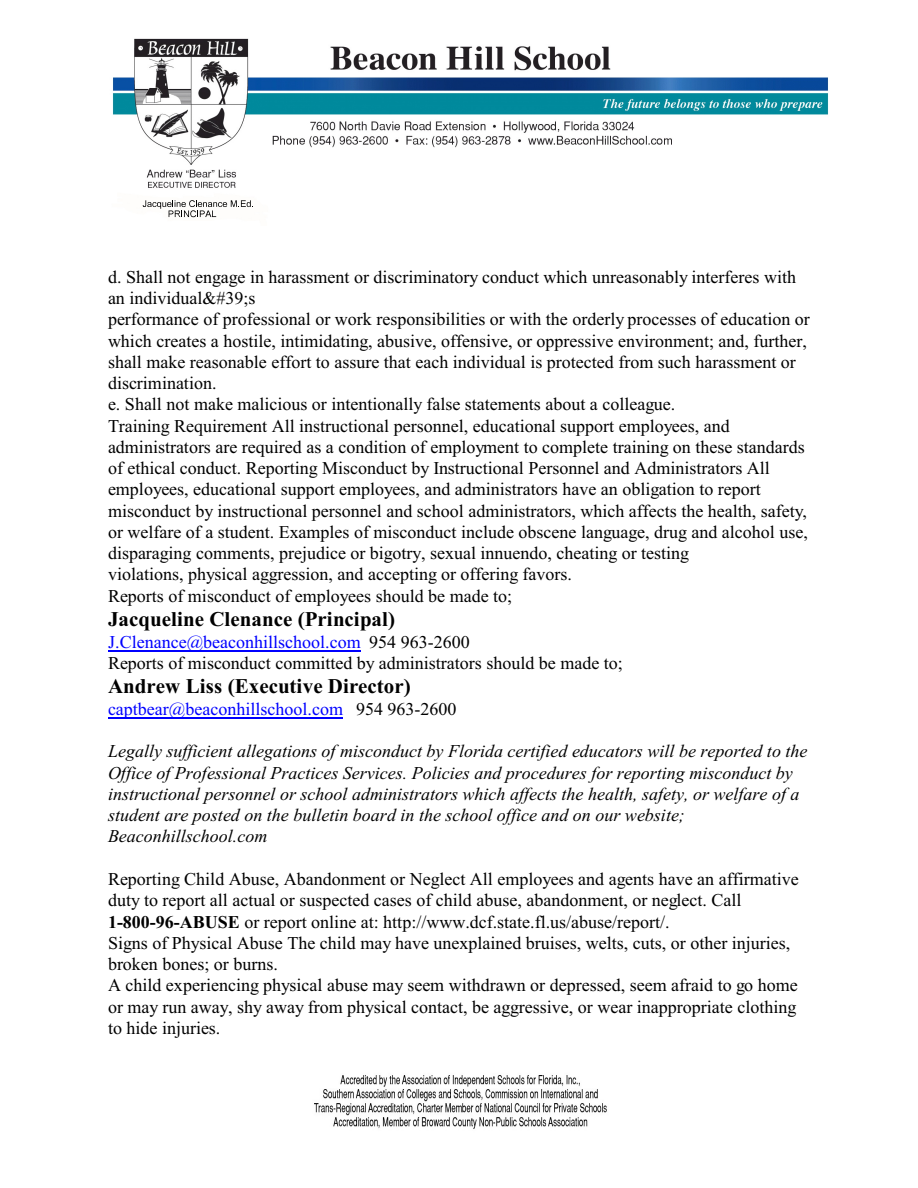
<style>
.page{position:relative;width:918px;height:1188px;background:#fff}
.page>*{position:absolute;margin:0;border:0;box-sizing:border-box;transform-origin:0 0}
.t1{font:700 21px "Times New Roman";color:#000}
.t2{font:18px/21.3px "Times New Roman";color:#000}
.t3{font:italic 18px/21.3px "Times New Roman";color:#000}
.t4{font:18px "Times New Roman";color:#00f}
.s1{color:#00f}
.s2{color:#000}
.s3{font-weight:700}
</style>
<div class="page">
<img style="left:112px;top:38px;width:717px;height:180px">
<svg style="left:143px;top:200px;width:110px;height:17px"></svg>
<hr style="left:108px;top:650px;width:252px;height:1px;background:#00f">
<hr style="left:108px;top:718px;width:235px;height:1px;background:#00f">
<img style="left:314px;top:1075px;width:293px;height:54px">
<p class="t2" style="left:108px;top:268px;width:703px">d. Shall not engage in harassment or discriminatory conduct which unreasonably interferes with an individual&amp;#39;s<br>performance of professional or work responsibilities or with the orderly processes of education or which creates a hostile, intimidating, abusive, offensive, or oppressive environment; and, further, shall make reasonable effort to assure that each individual is protected from such harassment or discrimination.<br>e. Shall not make malicious or intentionally false statements about a colleague.<br>Training Requirement All instructional personnel, educational support employees, and administrators are required as a condition of employment to complete training on these standards of ethical conduct. Reporting Misconduct by Instructional Personnel and Administrators All employees, educational support employees, and administrators have an obligation to report misconduct by instructional personnel and school administrators, which affects the health, safety, or welfare of a student. Examples of misconduct include obscene language, drug and alcohol use, disparaging comments, prejudice or bigotry, sexual innuendo, cheating or testing<br>violations, physical aggression, and accepting or offering favors.<br>Reports of misconduct of employees should be made to;</p>
<p class="t1" style="left:108px;top:612px;width:289px">Jacqueline Clenance (Principal)</p>
<p class="t2" style="left:108px;top:633px;width:516px"><span class="s1">J.Clenance@beaconhillschool.com</span> 954 963-2600<br>Reports of misconduct committed by administrators should be made to;</p>
<p class="t1" style="left:108px;top:679px;width:304px">Andrew Liss (Executive Director)</p>
<p class="t4" style="left:108px;top:702px;width:350px">captbear@beaconhillschool.com <span class="s2">954 963-2600</span></p>
<p class="t3" style="left:108px;top:742px;width:701px">Legally sufficient allegations of misconduct by Florida certified educators will be reported to the Office of Professional Practices Services. Policies and procedures for reporting misconduct by instructional personnel or school administrators which affects the health, safety, or welfare of a student are posted on the bulletin board in the school office and on our website; Beaconhillschool.com</p>
<p class="t2" style="left:108px;top:870px;width:692px">Reporting Child Abuse, Abandonment or Neglect All employees and agents have an affirmative duty to report all actual or suspected cases of child abuse, abandonment, or neglect. Call <span class="s3">1-800-96-ABUSE</span> or report online at: http://www.dcf.state.fl.us/abuse/report/.<br>Signs of Physical Abuse The child may have unexplained bruises, welts, cuts, or other injuries, broken bones; or burns.<br>A child experiencing physical abuse may seem withdrawn or depressed, seem afraid to go home or may run away, shy away from physical contact, be aggressive, or wear inappropriate clothing to hide injuries.</p>
</div>
